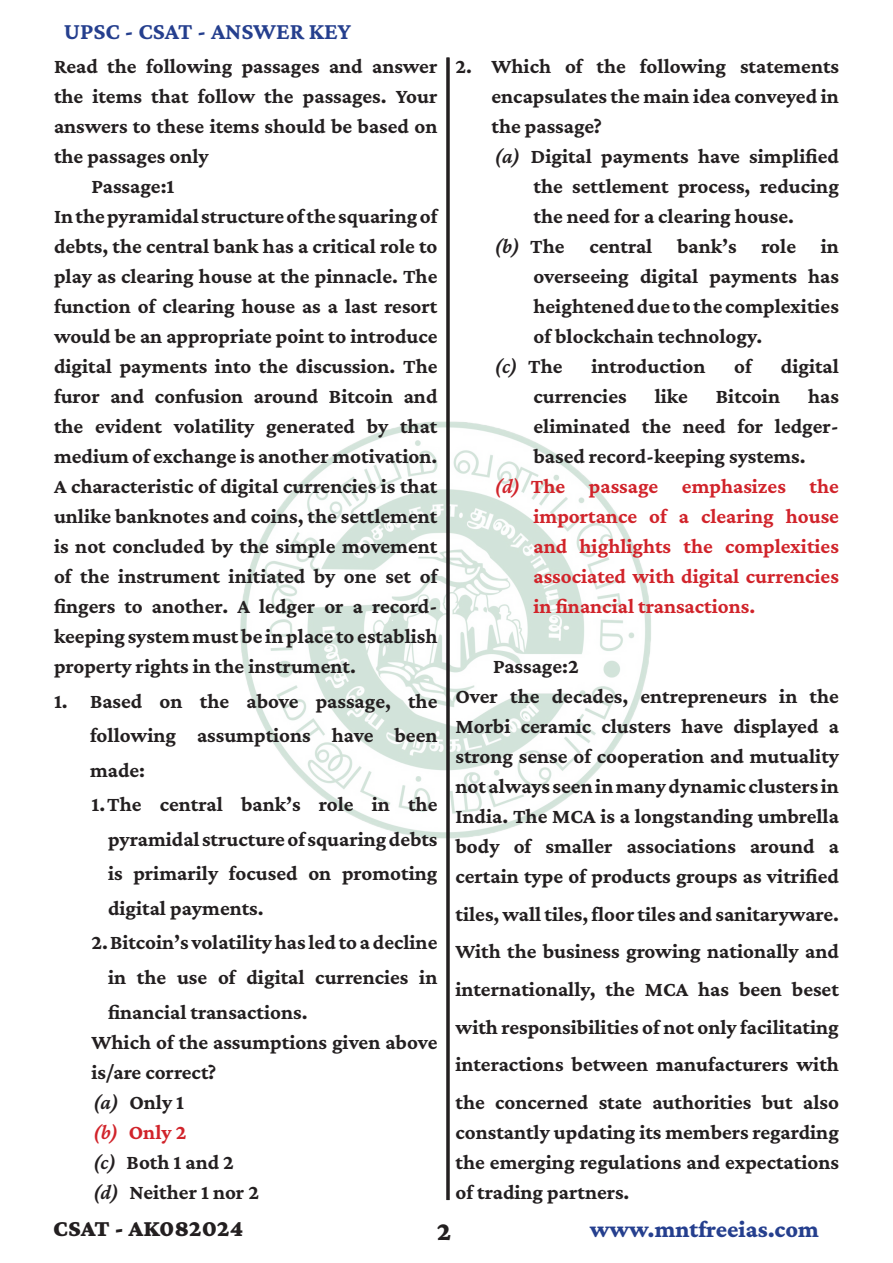
<style>
.page{position:relative;width:893px;height:1263px;background:#fff}
.page>*{position:absolute;margin:0;border:0;box-sizing:border-box;transform-origin:0 0}
.t1{font:900 27px "Crimson Pro";color:#231f20}
.t2{font:700 24px "Crimson Pro";color:#253f8e}
.t3{font:800 24px "Crimson Pro";color:#253f8e}
.t4{font:900 24px "Crimson Pro";color:#231f20}
.Bold_-_Full_Just{font:700 21px/30px "Crimson Pro";color:#231f20;text-align:justify}
.t5{font:700 21px/30px "Crimson Pro";color:#d1232a;text-align:justify}
.BOLD{font:700 21px/30px "Crimson Pro";color:#231f20}
.t6{font:italic 600 21px "Crimson Pro";color:#231f20}
.s1{font-weight:600;font-style:italic}
.s2{font-weight:700;font-style:normal}
</style>
<div class="page">
<img style="left:240px;top:416px;width:411px;height:427px">
<hr style="left:446px;top:58px;width:3px;height:1142px;background:#231f20">
<p class="t2" style="left:64px;top:16px;width:289px">UPSC - CSAT - ANSWER KEY</p>
<p class="Bold_-_Full_Just" style="left:54px;top:51px;width:385px">Read the following passages and answer the items that follow the passages. Your answers to these items should be based on the passages only</p>
<p class="BOLD" style="left:92px;top:171px;width:84px">Passage:1</p>
<p class="Bold_-_Full_Just" style="left:54px;top:201px;width:385px">In the pyramidal structure of the squaring of debts, the central bank has a critical role to play as clearing house at the pinnacle. The function of clearing house as a last resort would be an appropriate point to introduce digital payments into the discussion. The furor and confusion around Bitcoin and the evident volatility generated by that medium of exchange is another motivation.<br>A characteristic of digital currencies is that unlike banknotes and coins, the settlement is not concluded by the simple movement of the instrument initiated by one set of fingers to another. A ledger or a record&shy;keeping system must be in place to establish property rights in the instrument.</p>
<p class="Bold_-_Full_Just" style="left:90px;top:683px;width:349px;line-height:34.5px;text-indent:-36px">1. Based on the above passage, the following assumptions have been made:</p>
<p class="Bold_-_Full_Just" style="left:108px;top:787px;width:331px;line-height:34.5px;text-indent:-16px">1. The central bank’s role in the pyramidal structure of squaring debts is primarily focused on promoting digital payments.</p>
<p class="Bold_-_Full_Just" style="left:108px;top:925px;width:331px;line-height:34.5px;text-indent:-16px">2. Bitcoin’s volatility has led to a decline in the use of digital currencies in financial transactions.</p>
<p class="BOLD" style="left:92px;top:1026px;width:347px">Which of the assumptions given above is/are correct?</p>
<p class="Bold_-_Full_Just" style="left:93px;top:1086px;width:93px"><span class="s1">(a)</span> Only 1</p>
<p class="t5" style="left:93px;top:1116px;width:95px"><span class="s1">(b)</span> Only 2</p>
<p class="Bold_-_Full_Just" style="left:93px;top:1146px;width:142px"><span class="s1">(c)</span> Both 1 and 2</p>
<p class="Bold_-_Full_Just" style="left:93px;top:1176px;width:168px"><span class="s1">(d)</span> Neither 1 nor 2</p>
<p class="Bold_-_Full_Just" style="left:491px;top:51px;width:349px;text-indent:-36px">2. Which of the following statements encapsulates the main idea conveyed in the passage?</p>
<p class="Bold_-_Full_Just" style="left:533px;top:141px;width:307px;text-indent:-39px"><span class="s1">(a)</span> Digital payments have simplified the settlement process, reducing the need for a clearing house.</p>
<p class="Bold_-_Full_Just" style="left:533px;top:231px;width:307px;text-indent:-39px"><span class="s1">(b)</span> The central bank’s role in overseeing digital payments has heightened due to the complexities of blockchain technology.</p>
<p class="t6" style="left:494px;top:353px;width:70px">(c) <span class="s2">The</span></p>
<p class="Bold_-_Full_Just" style="left:591px;top:351px;width:115px">introduction</p>
<p class="Bold_-_Full_Just" style="left:734px;top:351px;width:19px">of</p>
<p class="Bold_-_Full_Just" style="left:781px;top:351px;width:60px">digital</p>
<p class="Bold_-_Full_Just" style="left:533px;top:381px;width:95px">currencies</p>
<p class="Bold_-_Full_Just" style="left:655px;top:381px;width:35px">like</p>
<p class="Bold_-_Full_Just" style="left:716px;top:381px;width:66px">Bitcoin</p>
<p class="Bold_-_Full_Just" style="left:533px;top:381px;width:307px;text-indent:275px">has eliminated the need for ledger&shy;based record-keeping systems.</p>
<p class="t5" style="left:533px;top:471px;width:307px;text-indent:-39px"><span class="s1">(d)</span> The passage emphasizes the importance of a clearing house and highlights the complexities associated with digital currencies in financial transactions.</p>
<p class="BOLD" style="left:493px;top:651px;width:87px">Passage:2</p>
<p class="Bold_-_Full_Just" style="left:455px;top:681px;width:385px">Over the decades, entrepreneurs in the Morbi ceramic clusters have displayed a strong sense of cooperation and mutuality not always seen in many dynamic clusters in India. The MCA is a longstanding umbrella body of smaller associations around a certain type of products groups as vitrified</p>
<p class="Bold_-_Full_Just" style="left:455px;top:895px;width:385px;line-height:37.5px">tiles, wall tiles, floor tiles and sanitaryware.<br>With the business growing nationally and internationally, the MCA has been beset with responsibilities of not only facilitating interactions between manufacturers with the concerned state authorities but also</p>
<p class="Bold_-_Full_Just" style="left:455px;top:1116px;width:385px">constantly updating its members regarding the emerging regulations and expectations of trading partners.</p>
<p class="t4" style="left:53px;top:1213px;width:192px">CSAT - AK082024</p>
<p class="t1" style="left:437px;top:1214px;width:16px">2</p>
<p class="t3" style="left:590px;top:1214px;width:231px">www.mntfreeias.com</p>
</div>
